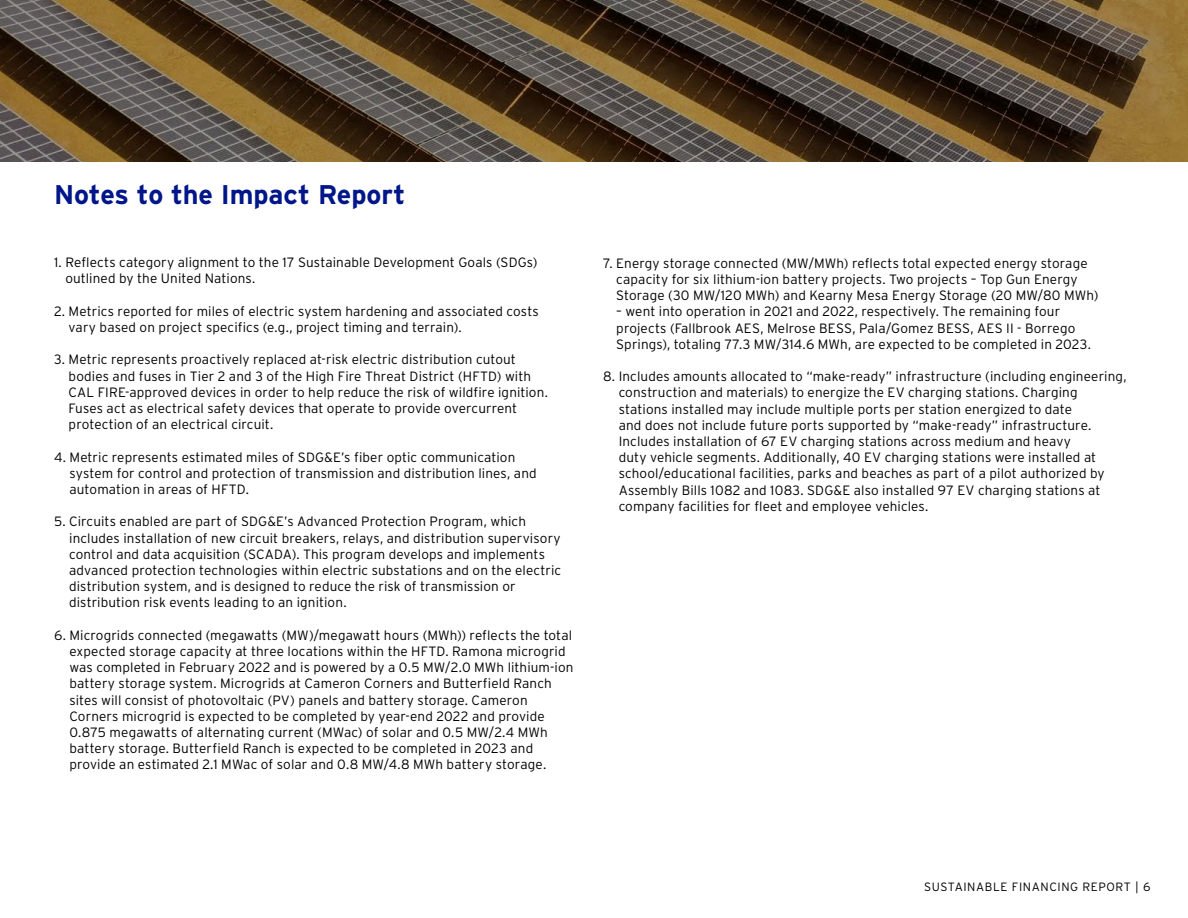
<style>
.page{position:relative;width:1188px;height:918px;background:#fff}
.page>*{position:absolute;margin:0;border:0;box-sizing:border-box;transform-origin:0 0}
.t1{font:700 27px "Interstate";letter-spacing:-.005em;color:#001689}
.t2{font:300 13.5px/16.2px "Interstate";letter-spacing:.01em;color:#000}
.t3{font:300 12px "Interstate";letter-spacing:.05em;color:#000}
</style>
<div class="page">
<svg style="left:0;top:0;width:1188px;height:162px;background:#584731"></svg>
<h1 class="t1" style="left:54px;top:179px;width:353px">Notes to the Impact Report</h1>
<p class="t2" style="left:65px;top:254px;width:474px;text-indent:-11px">1. Reflects category alignment to the 17 Sustainable Development Goals (SDGs) outlined by the United Nations.</p>
<p class="t2" style="left:69px;top:303px;width:472px;text-indent:-15px">2. Metrics reported for miles of electric system hardening and associated costs vary based on project specifics (e.g., project timing and terrain).</p>
<p class="t2" style="left:69px;top:352px;width:481px;text-indent:-15px">3. Metric represents proactively replaced at-risk electric distribution cutout bodies and fuses in Tier 2 and 3 of the High Fire Threat District (HFTD) with CAL FIRE-approved devices in order to help reduce the risk of wildfire ignition.<br>Fuses act as electrical safety devices that operate to provide overcurrent protection of an electrical circuit.</p>
<p class="t2" style="left:69px;top:449px;width:469px;text-indent:-15px">4. Metric represents estimated miles of SDG&amp;E’s fiber optic communication system for control and protection of transmission and distribution lines, and automation in areas of HFTD.</p>
<p class="t2" style="left:69px;top:514px;width:494px;text-indent:-15px">5. Circuits enabled are part of SDG&amp;E’s Advanced Protection Program, which includes installation of new circuit breakers, relays, and distribution supervisory control and data acquisition (SCADA). This program develops and implements advanced protection technologies within electric substations and on the electric distribution system, and is designed to reduce the risk of transmission or distribution risk events leading to an ignition.</p>
<p class="t2" style="left:69px;top:627px;width:506px;text-indent:-15px">6. Microgrids connected (megawatts (MW)/megawatt hours (MWh)) reflects the total expected storage capacity at three locations within the HFTD. Ramona microgrid was completed in February 2022 and is powered by a 0.5 MW/2.0 MWh lithium-ion battery storage system. Microgrids at Cameron Corners and Butterfield Ranch sites will consist of photovoltaic (PV) panels and battery storage. Cameron Corners microgrid is expected to be completed by year-end 2022 and provide 0.875 megawatts of alternating current (MWac) of solar and 0.5 MW/2.4 MWh battery storage. Butterfield Ranch is expected to be completed in 2023 and provide an estimated 2.1 MWac of solar and 0.8 MW/4.8 MWh battery storage.</p>
<p class="t2" style="left:616px;top:255px;width:484px;text-indent:-13px">7. Energy storage connected (MW/MWh) reflects total expected energy storage capacity for six lithium-ion battery projects. Two projects – Top Gun Energy<br>Storage (30 MW/120 MWh) and Kearny Mesa Energy Storage (20 MW/80 MWh)</p>
<p class="t2" style="left:616px;top:303px;width:476px">– went into operation in 2021 and 2022, respectively. The remaining four projects (Fallbrook AES, Melrose BESS, Pala/Gomez BESS, AES II - Borrego<br>Springs), totaling 77.3 MW/314.6 MWh, are expected to be completed in 2023.</p>
<p class="t2" style="left:619px;top:368px;width:510px;text-indent:-16px">8. Includes amounts allocated to “make-ready” infrastructure (including engineering, construction and materials) to energize the EV charging stations. Charging stations installed may include multiple ports per station energized to date<br>and does not include future ports supported by “make-ready” infrastructure.<br>Includes installation of 67 EV charging stations across medium and heavy<br>duty vehicle segments. Additionally, 40 EV charging stations were installed at school/educational facilities, parks and beaches as part of a pilot authorized by Assembly Bills 1082 and 1083. SDG&amp;E also installed 97 EV charging stations at company facilities for fleet and employee vehicles.</p>
<p class="t3" style="left:924px;top:880px;width:228px">SUSTAINABLE FINANCING REPORT | 6</p>
</div>
